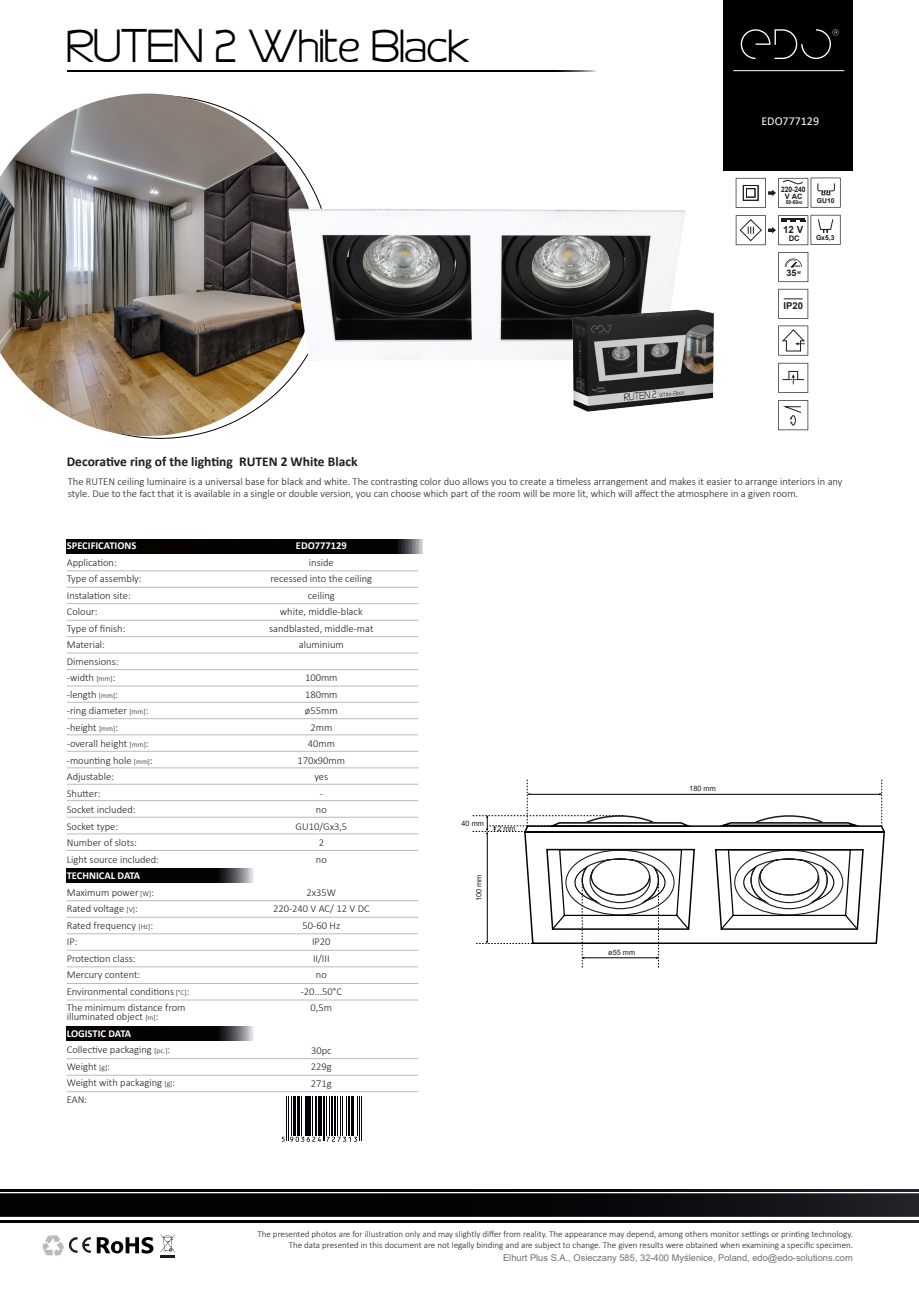
<style>
.page{position:relative;width:919px;height:1289px;background:#fff}
.page>*{position:absolute;margin:0;border:0;box-sizing:border-box;transform-origin:0 0}
.t1{font:45px "EFN Kastlers";color:#000}
.t2{font:700 13.5px "Calibri";color:#1d1d1b}
.t3{font:12px "Calibri";color:#fff}
.t4{font:300 10.5px/16.5px "Calibri";color:#1d1d1b}
.t5{font:700 10.5px "Calibri";color:#fff}
.t6{font:700 9.75px "Arial";color:#1d1d1b}
.t7{font:700 9.45px "Arial";color:#1d1d1b}
.t8{font:9.3px "Arial";color:#70706f}
.t9{font:300 9px "Calibri";color:#1d1d1b}
.t10{font:700 9px "Arial";color:#1d1d1b}
.t11{font:700 7.65px "Arial";color:#1d1d1b;scale:.88 1}
.t12{font:700 7.65px "Arial";color:#1d1d1b}
.t13{font:7.35px "Arial";color:#1d1d1b}
.t14{font:700 7.35px "Arial";color:#1d1d1b}
.t15{font:700 6.75px "Arial";color:#1d1d1b}
.t16{font:700 5.4px "Arial";color:#1d1d1b;scale:.89 1}
.t17{font:700 4.05px "Arial";color:#1d1d1b}
.t18{font:700 2.4px "Arial";color:#1d1d1b}
.s1{font-size:3.9px}
.s2{font-size:7.5px}
.s3{font-weight:700;color:#fff}
</style>
<div class="page">
<svg style="left:0;top:1189px;width:918px;height:2px;background:#08090b"></svg>
<svg style="left:0;top:1193px;width:918px;height:24px;background:#0c0d0f"></svg>
<svg style="left:0;top:1220px;width:918px;height:2px;background:#08090b"></svg>
<div style="left:723px;top:0;width:130px;height:170px;background:#000"></div>
<svg style="left:740px;top:29px;width:98px;height:30px"></svg>
<svg style="left:67px;top:70px;width:528px;height:1px"></svg>
<svg style="left:97px;top:1237px;width:56px;height:16px"></svg>
<svg style="left:42px;top:1235px;width:49px;height:21px"></svg>
<svg style="left:160px;top:1234px;width:15px;height:23px"></svg>
<svg style="left:281px;top:1096px;width:81px;height:46px"></svg>
<hr style="left:286px;top:1096px;width:1px;height:44px;background:#040008">
<hr style="left:288px;top:1096px;width:1px;height:44px;background:#040008">
<hr style="left:291px;top:1096px;width:1px;height:39px;background:#040008">
<hr style="left:293px;top:1096px;width:1px;height:39px;background:#040008">
<hr style="left:295px;top:1096px;width:1px;height:39px;background:#040008">
<hr style="left:298px;top:1096px;width:2px;height:39px;background:#040008">
<hr style="left:301px;top:1096px;width:1px;height:39px;background:#040008">
<hr style="left:305px;top:1096px;width:1px;height:39px;background:#040008">
<hr style="left:306px;top:1096px;width:1px;height:39px;background:#040008">
<hr style="left:308px;top:1096px;width:3px;height:39px;background:#040008">
<hr style="left:312px;top:1096px;width:1px;height:39px;background:#040008">
<hr style="left:315px;top:1096px;width:1px;height:39px;background:#040008">
<hr style="left:318px;top:1096px;width:2px;height:39px;background:#040008">
<hr style="left:321px;top:1096px;width:1px;height:39px;background:#040008">
<hr style="left:323px;top:1096px;width:1px;height:44px;background:#040008">
<hr style="left:324px;top:1096px;width:1px;height:44px;background:#040008">
<hr style="left:326px;top:1096px;width:1px;height:39px;background:#040008">
<hr style="left:329px;top:1096px;width:1px;height:39px;background:#040008">
<hr style="left:331px;top:1096px;width:2px;height:39px;background:#040008">
<hr style="left:334px;top:1096px;width:1px;height:39px;background:#040008">
<hr style="left:337px;top:1096px;width:1px;height:39px;background:#040008">
<hr style="left:340px;top:1096px;width:1px;height:39px;background:#040008">
<hr style="left:342px;top:1096px;width:1px;height:39px;background:#040008">
<hr style="left:346px;top:1096px;width:1px;height:39px;background:#040008">
<hr style="left:348px;top:1096px;width:1px;height:39px;background:#040008">
<hr style="left:351px;top:1096px;width:1px;height:39px;background:#040008">
<hr style="left:353px;top:1096px;width:1px;height:39px;background:#040008">
<hr style="left:357px;top:1096px;width:1px;height:39px;background:#040008">
<hr style="left:359px;top:1096px;width:1px;height:44px;background:#040008">
<hr style="left:361px;top:1096px;width:1px;height:44px;background:#040008">
<svg style="left:290px;top:1136px;width:67px;height:5px"></svg>
<hr style="left:733px;top:70px;width:111px;height:1px;background:#fff">
<svg style="left:67px;top:539px;width:355px;height:14px;background:#0a0908"></svg>
<svg style="left:67px;top:868px;width:186px;height:14px;background:#161515"></svg>
<svg style="left:67px;top:1026px;width:186px;height:14px;background:#161515"></svg>
<hr style="left:67px;top:587px;width:351px;height:1px;background:#bbb9bd">
<hr style="left:67px;top:603px;width:351px;height:1px;background:#bbb9bd">
<hr style="left:67px;top:570px;width:351px;height:1px;background:#bbb9bd">
<hr style="left:67px;top:620px;width:351px;height:1px;background:#bbb9bd">
<hr style="left:67px;top:652px;width:351px;height:1px;background:#bbb9bd">
<hr style="left:67px;top:636px;width:351px;height:1px;background:#bbb9bd">
<hr style="left:67px;top:685px;width:351px;height:1px;background:#bbb9bd">
<hr style="left:67px;top:669px;width:351px;height:1px;background:#bbb9bd">
<hr style="left:67px;top:718px;width:351px;height:1px;background:#bbb9bd">
<hr style="left:67px;top:702px;width:351px;height:1px;background:#bbb9bd">
<hr style="left:67px;top:734px;width:351px;height:1px;background:#bbb9bd">
<hr style="left:67px;top:751px;width:351px;height:1px;background:#bbb9bd">
<hr style="left:67px;top:767px;width:351px;height:1px;background:#bbb9bd">
<hr style="left:67px;top:800px;width:351px;height:1px;background:#bbb9bd">
<hr style="left:67px;top:784px;width:351px;height:1px;background:#bbb9bd">
<hr style="left:67px;top:817px;width:351px;height:1px;background:#bbb9bd">
<hr style="left:67px;top:833px;width:351px;height:1px;background:#bbb9bd">
<hr style="left:67px;top:850px;width:351px;height:1px;background:#bbb9bd">
<hr style="left:67px;top:950px;width:351px;height:1px;background:#bbb9bd">
<hr style="left:67px;top:933px;width:351px;height:1px;background:#bbb9bd">
<hr style="left:67px;top:917px;width:351px;height:1px;background:#bbb9bd">
<hr style="left:67px;top:900px;width:351px;height:1px;background:#bbb9bd">
<hr style="left:67px;top:966px;width:351px;height:1px;background:#bbb9bd">
<hr style="left:67px;top:983px;width:351px;height:1px;background:#bbb9bd">
<hr style="left:67px;top:999px;width:351px;height:1px;background:#bbb9bd">
<hr style="left:67px;top:1091px;width:351px;height:1px;background:#bbb9bd">
<hr style="left:67px;top:1074px;width:351px;height:1px;background:#bbb9bd">
<hr style="left:67px;top:1058px;width:351px;height:1px;background:#bbb9bd">
<img style="left:0;top:94px;width:318px;height:342px">
<svg style="left:778px;top:289px;width:30px;height:30px"></svg>
<svg style="left:778px;top:325px;width:30px;height:30px"></svg>
<svg style="left:778px;top:252px;width:30px;height:30px"></svg>
<svg style="left:778px;top:363px;width:30px;height:30px"></svg>
<svg style="left:778px;top:400px;width:30px;height:30px"></svg>
<svg style="left:735px;top:178px;width:105px;height:30px"></svg>
<svg style="left:735px;top:215px;width:105px;height:30px"></svg>
<img style="left:288px;top:208px;width:397px;height:152px">
<svg style="left:472px;top:779px;width:414px;height:188px"></svg>
<img style="left:560px;top:282px;width:154px;height:130px">
<h1 class="t1" style="left:67px;top:18px;width:404px">RUTEN 2 White Black</h1>
<p class="t3" style="left:761px;top:112px;width:59px">EDO777129</p>
<p class="t11" style="left:781px;top:184px;width:29px">220-240</p>
<p class="t14" style="left:784px;top:191px;width:19px">V AC</p>
<p class="t16" style="left:785px;top:199px;width:21px">50-60<span class="s1">HZ</span></p>
<p class="t6" style="left:783px;top:223px;width:22px">12 V</p>
<p class="t12" style="left:788px;top:233px;width:13px">DC</p>
<p class="t15" style="left:816px;top:233px;width:20px">Gx5,3</p>
<p class="t15" style="left:816px;top:196px;width:19px">GU10</p>
<p class="t18" style="left:795px;top:264px;width:7px">MAX</p>
<p class="t17" style="left:797px;top:270px;width:5px">W</p>
<p class="t10" style="left:786px;top:266px;width:12px">35</p>
<p class="t7" style="left:783px;top:299px;width:21px">IP20</p>
<p class="t2" style="left:67px;top:452px;width:292px">Decorative ring of the lighting RUTEN 2 White Black</p>
<p class="t4" style="left:68px;top:476px;width:776px;line-height:11.1px">The RUTEN ceiling luminaire is a universal base for black and white. The contrasting color duo allows you to create a timeless arrangement and makes it easier to arrange interiors in any style. Due to the fact that it is available in a single or double version, you can choose which part of the room will be more lit, which will affect the atmosphere in a given room.</p>
<p class="t5" style="left:67px;top:538px;width:71px">SPECIFICATIONS</p>
<p class="t4" style="left:67px;top:554px;width:94px">Application:<br>Type of assembly:<br>Instalation site:<br>Colour:<br>Type of finish:<br>Material:<br>Dimensions:<br>-width <span class="s2">[mm]</span>:<br>-length <span class="s2">[mm]</span>:<br>-ring diameter <span class="s2">[mm]</span>: -height <span class="s2">[mm]</span>:<br>-overall height <span class="s2">[mm]</span>: -mounting hole <span class="s2">[mm]</span>:<br>Adjustable:<br>Shutter:<br>Socket included:<br>Socket type:<br>Number of slots:<br>Light source included:</p>
<p class="t4" style="left:67px;top:867px;width:124px"><span class="s3">TECHNICAL DATA<br></span>Maximum power <span class="s2">[W]</span>:<br>Rated voltage <span class="s2">[V]</span>:<br>Rated frequency <span class="s2">[Hz]</span>:<br>IP:<br>Protection class:<br>Mercury content:<br>Environmental conditions <span class="s2">[°C]</span>:<br>The minimum distance from</p>
<p class="t4" style="left:67px;top:1008px;width:110px">illuminated object <span class="s2">[m]</span>:<br><span class="s3">LOGISTIC DATA<br></span>Collective packaging <span class="s2">[pc.]</span>:<br>Weight <span class="s2">[g]</span>:<br>Weight with packaging <span class="s2">[g]</span>:<br>EAN:</p>
<p class="t5" style="left:296px;top:538px;width:52px">EDO777129</p>
<p class="t4" style="left:269px;top:554px;width:106px;text-align:center">inside<br>recessed into the ceiling ceiling<br>white, middle-black sandblasted, middle-mat aluminium</p>
<p class="t4" style="left:297px;top:669px;width:49px;text-align:center">100mm<br>180mm ø55mm<br>2mm<br>40mm<br>170x90mm yes</p>
<p class="t4" style="left:295px;top:801px;width:53px;text-align:center">no<br>GU10/Gx3,5<br>2<br>no</p>
<p class="t4" style="left:273px;top:883px;width:98px;text-align:center">2x35W<br>220-240 V AC/ 12 V DC<br>50-60 Hz<br>IP20<br>II/III<br>no<br>-20...50°C<br>0,5m</p>
<p class="t4" style="left:311px;top:1041px;width:22px;text-align:justify">30pc 229g 271g</p>
<p class="t13" style="left:461px;top:818px;width:24px">40 mm</p>
<p class="t13" style="left:497px;top:823px;width:20px">2 mm</p>
<p class="t13" style="left:474px;top:901px;width:28px;rotate:-90deg">100 mm</p>
<p class="t13" style="left:689px;top:783px;width:28px">180 mm</p>
<p class="t13" style="left:608px;top:947px;width:28px">ø55 mm</p>
<p class="t9" style="left:257px;top:1228px;width:597px">The presented photos are for illustration only and may slightly differ from reality. The appearance may depend, among others monitor settings or printing technology.</p>
<p class="t9" style="left:289px;top:1239px;width:566px">The data presented in this document are not legally binding and are subject to change. The given results were obtained when examining a specific specimen.</p>
<p class="t8" style="left:503px;top:1251px;width:351px">Elhurt Plus S.A., Osieczany 585, 32-400 Myślenice, Poland, edo@edo-solutions.com</p>
</div>
